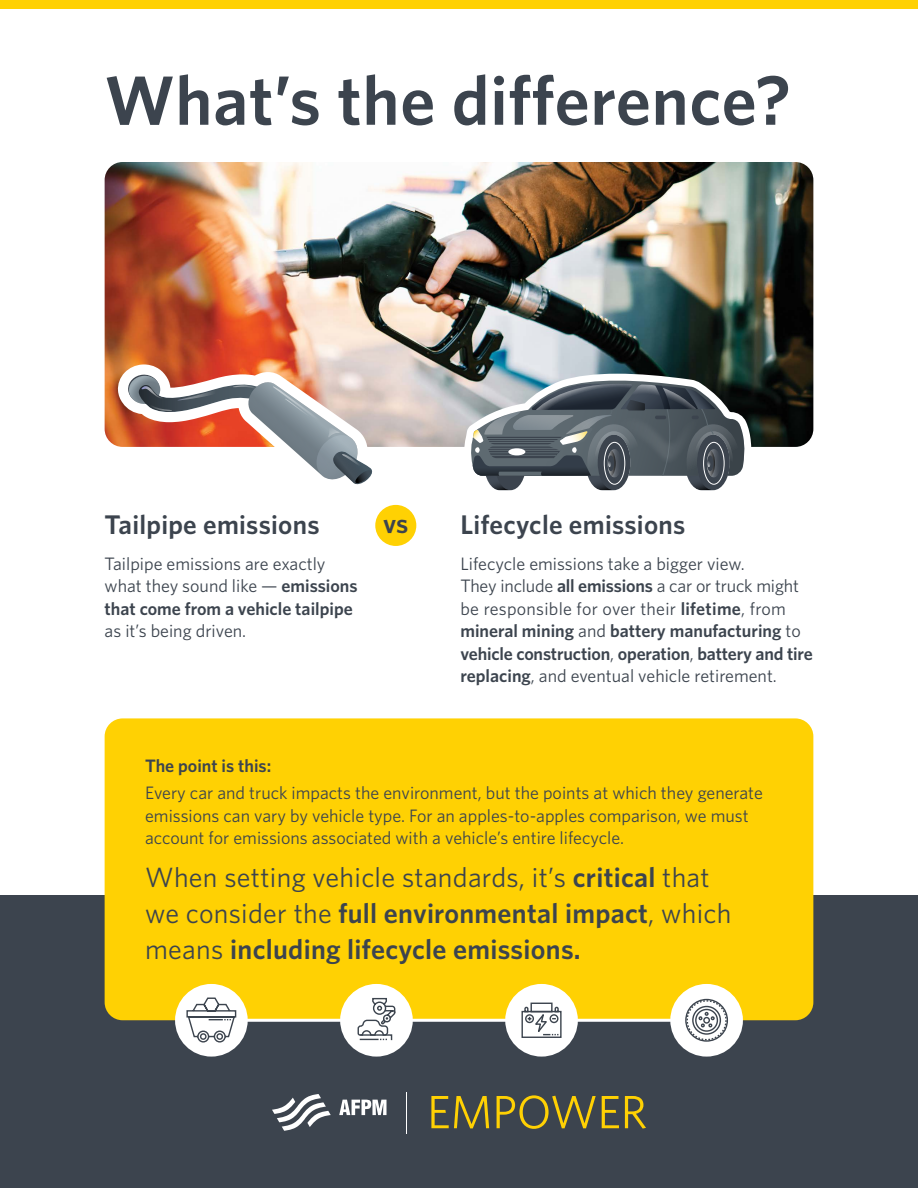
<style>
.page{position:relative;width:918px;height:1188px;background:#fff}
.page>*{position:absolute;margin:0;border:0;box-sizing:border-box;transform-origin:0 0}
.t1{font:600 69.9px "Whitney";letter-spacing:.01em;color:#3c444e}
.t2{font:27.9px/36px "Whitney";letter-spacing:.01em;color:#3c444e}
.t3{font:600 27px "Whitney";letter-spacing:.01em;color:#3c444e}
.t4{font:18px/22.5px "Whitney";color:#3c444e}
.t5{font:600 18px "Whitney";color:#3c444e}
.s1{font-weight:600}
</style>
<div class="page">
<img style="left:105px;top:162px;width:708px;height:285px">
<div style="left:0;top:896px;width:918px;height:292px;background:#3c444e"></div>
<div style="left:0;top:0;width:918px;height:8px;background:#ffd103"></div>
<div style="left:375px;top:505px;width:41px;height:41px;background:#ffd103;border-radius:50%"></div>
<div style="left:105px;top:718px;width:708px;height:302px;background:#ffd103;border-radius:18px"></div>
<svg style="left:272px;top:1094px;width:59px;height:37px"></svg>
<svg style="left:339px;top:1100px;width:48px;height:15px"></svg>
<hr style="left:407px;top:1092px;width:1px;height:42px;background:#fff">
<svg style="left:431px;top:1096px;width:58px;height:32px"></svg>
<svg style="left:497px;top:1095px;width:99px;height:34px"></svg>
<svg style="left:602px;top:1096px;width:17px;height:32px"></svg>
<svg style="left:625px;top:1096px;width:21px;height:33px"></svg>
<hr style="left:244px;top:1019px;width:436px;height:3px;background:#fff">
<div style="left:175px;top:984px;width:73px;height:73px;background:#fff;border-radius:50%"></div>
<svg style="left:186px;top:997px;width:51px;height:46px"></svg>
<div style="left:505px;top:984px;width:73px;height:73px;background:#fff;border-radius:50%"></div>
<svg style="left:521px;top:1002px;width:41px;height:36px"></svg>
<div style="left:340px;top:984px;width:73px;height:73px;background:#fff;border-radius:50%"></div>
<svg style="left:357px;top:997px;width:39px;height:44px"></svg>
<div style="left:670px;top:984px;width:73px;height:73px;background:#fff;border-radius:50%"></div>
<svg style="left:685px;top:998px;width:43px;height:44px"></svg>
<svg style="left:118px;top:364px;width:265px;height:121px"></svg>
<svg style="left:464px;top:374px;width:289px;height:117px"></svg>
<img style="left:591px;top:404px;width:131px;height:68px">
<h1 class="t1" style="left:105px;top:54px;width:688px">What’s the difference?</h1>
<h3 class="t3" style="left:105px;top:506px;width:217px">Tailpipe emissions</h3>
<p class="t4" style="left:105px;top:552px;width:255px">Tailpipe emissions are exactly what they sound like — <span class="s1">emissions that come from a vehicle tailpipe</span></p>
<p class="t4" style="left:105px;top:619px;width:143px">as it’s being driven.</p>
<h3 class="t3" style="left:383px;top:506px;width:27px">vs</h3>
<h3 class="t3" style="left:460px;top:506px;width:226px">Lifecycle emissions</h3>
<p class="t4" style="left:460px;top:552px;width:354px">Lifecycle emissions take a bigger view.<br>They include <span class="s1">all emissions</span> a car or truck might be responsible for over their <span class="s1">lifetime</span>, from <span class="s1">mineral mining</span> and <span class="s1">battery manufacturing</span> to <span class="s1">vehicle construction</span>, <span class="s1">operation</span>, <span class="s1">battery and tire replacing</span>, and eventual vehicle retirement.</p>
<p class="t5" style="left:145px;top:754px;width:128px">The point is this:</p>
<p class="t4" style="left:145px;top:781px;width:619px">Every car and truck impacts the environment, but the points at which they generate emissions can vary by vehicle type. For an apples-to-apples comparison, we must account for emissions associated with a vehicle’s entire lifecycle.</p>
<h2 class="t2" style="left:145px;top:858px;width:588px">When setting vehicle standards, it’s <span class="s1">critical</span> that we consider the <span class="s1">full environmental impact</span>, which means <span class="s1">including lifecycle emissions.</span></h2>
</div>
